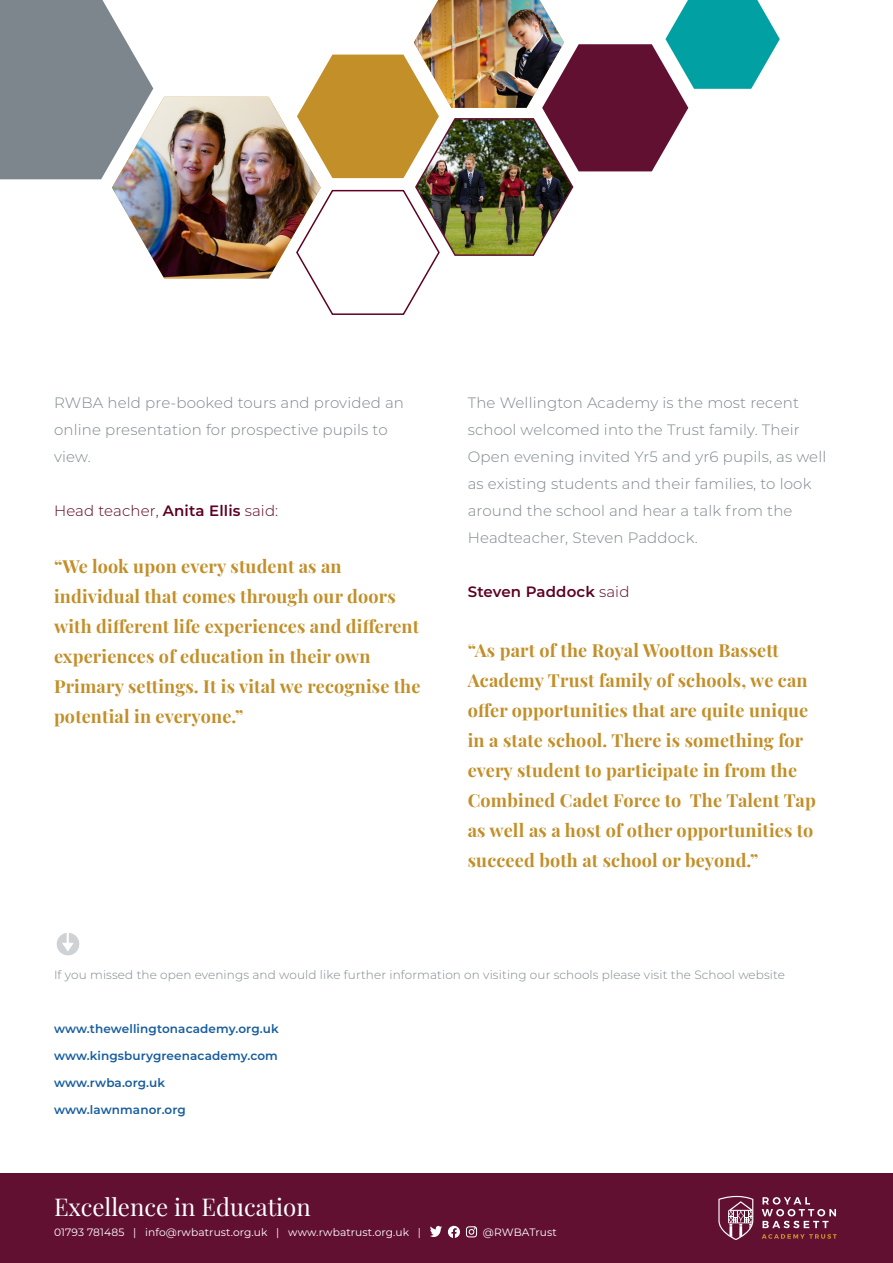
<style>
.page{position:relative;width:893px;height:1263px;background:#fff}
.page>*{position:absolute;margin:0;border:0;box-sizing:border-box;transform-origin:0 0}
.t1{font:24px "Playfair Display";color:#fff}
.t2{font:700 18px/30px "Playfair Display";letter-spacing:.01em;color:#c28f29}
.t3{font:300 15px/27px "Montserrat";letter-spacing:.01em;color:#7d868d}
.t4{font:300 15px "Montserrat";letter-spacing:.01em;color:#5d0023}
.t5{font:600 15px "Montserrat";letter-spacing:.01em;color:#5d0023}
.t6{font:300 12px "Montserrat";letter-spacing:.01em;color:#7d868d}
.t7{font:600 12px "Montserrat";letter-spacing:.01em;color:#175d9e}
.t8{font:10.65px "Montserrat";letter-spacing:.01em;color:#fff}
.s1{font-weight:600}
.s2{font-weight:300}
</style>
<div class="page">
<div style="left:0;top:1174px;width:893px;height:89px;background:#621031"></div>
<svg style="left:762px;top:1234px;width:75px;height:5px"></svg>
<svg style="left:762px;top:1197px;width:74px;height:31px"></svg>
<svg style="left:718px;top:1196px;width:35px;height:44px"></svg>
<svg style="left:430px;top:1226px;width:12px;height:11px"></svg>
<svg style="left:448px;top:1226px;width:12px;height:12px"></svg>
<svg style="left:466px;top:1226px;width:11px;height:11px"></svg>
<img style="left:0;top:0;width:780px;height:315px">
<div style="left:56px;top:932px;width:24px;height:24px;background:#cfd2d4;border-radius:50%"></div>
<div style="left:56px;top:932px;width:24px;height:24px;border:1px solid #fff;border-radius:50%"></div>
<svg style="left:62px;top:932px;width:11px;height:19px"></svg>
<p class="t3" style="left:54px;top:389px;width:352px">RWBA held pre-booked tours and provided an online presentation for prospective pupils to view.</p>
<p class="t4" style="left:54px;top:500px;width:226px">Head teacher, <span class="s1">Anita Ellis</span> said:</p>
<p class="t2" style="left:54px;top:550px;width:368px">“We look upon every student as an individual that comes through our doors with different life experiences and different experiences of education in their own Primary settings. It is vital we recognise the potential in everyone.”</p>
<p class="t3" style="left:468px;top:389px;width:360px">The Wellington Academy is the most recent school welcomed into the Trust family. Their Open evening invited Yr5 and yr6 pupils, as well as existing students and their families, to look around the school and hear a talk from the Headteacher, Steven Paddock.</p>
<p class="t5" style="left:468px;top:581px;width:163px">Steven Paddock <span class="s2">said</span></p>
<p class="t2" style="left:468px;top:634px;width:350px">“As part of the Royal Wootton Bassett Academy Trust family of schools, we can offer opportunities that are quite unique in a state school. There is something for every student to participate in from the Combined Cadet Force to The Talent Tap as well as a host of other opportunities to succeed both at school or beyond.”</p>
<p class="t6" style="left:54px;top:967px;width:733px">If you missed the open evenings and would like further information on visiting our schools please visit the School website</p>
<p class="t7" style="left:54px;top:1020px;width:226px">www.thewellingtonacademy.org.uk</p>
<p class="t7" style="left:54px;top:1047px;width:225px">www.kingsburygreenacademy.com</p>
<p class="t7" style="left:54px;top:1074px;width:113px">www.rwba.org.uk</p>
<p class="t7" style="left:54px;top:1101px;width:133px">www.lawnmanor.org</p>
<h1 class="t1" style="left:54px;top:1188px;width:258px">Excellence in Education</h1>
<p class="t8" style="left:54px;top:1225px;width:369px">01793 781485 | info@rwbatrust.org.uk | www.rwbatrust.org.uk |</p>
<p class="t8" style="left:483px;top:1225px;width:75px">@RWBATrust</p>
</div>
